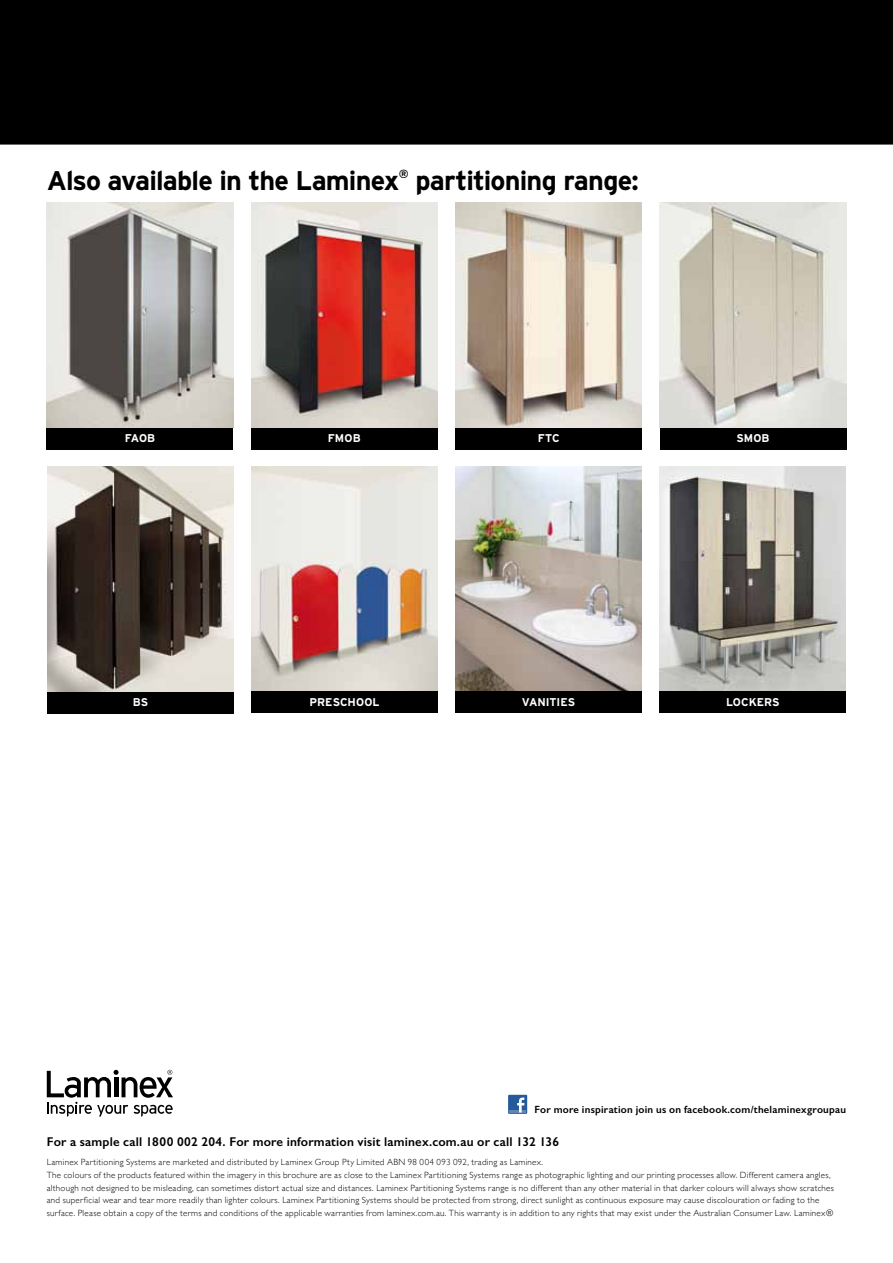
<style>
.page{position:relative;width:893px;height:1263px;background:#fff}
.page>*{position:absolute;margin:0;border:0;box-sizing:border-box;transform-origin:0 0}
.t1{font:700 27px "Interstate";letter-spacing:-.03em;color:#000}
.t2{font:600 12.75px "Gill Sans";letter-spacing:.015em;color:#000}
.t3{font:700 11.85px "Interstate";color:#000}
.t4{font:700 11.25px "Interstate";color:#fff}
.t5{font:600 10.5px "Gill Sans";letter-spacing:.02em;color:#000}
.t6{font:300 9px/12.8px "Gill Sans";letter-spacing:.03em;color:#000}
</style>
<div class="page">
<div style="left:0;top:0;width:893px;height:145px;background:#000"></div>
<svg style="left:508px;top:1095px;width:19px;height:19px"></svg>
<svg style="left:509px;top:1097px;width:17px;height:15px"></svg>
<img style="left:47px;top:203px;width:186px;height:225px">
<div style="left:47px;top:428px;width:186px;height:21px;background:#000"></div>
<img style="left:660px;top:466px;width:186px;height:225px">
<div style="left:660px;top:691px;width:186px;height:22px;background:#000"></div>
<img style="left:251px;top:203px;width:186px;height:225px">
<div style="left:251px;top:428px;width:186px;height:22px;background:#000"></div>
<img style="left:660px;top:203px;width:186px;height:225px">
<div style="left:660px;top:428px;width:186px;height:21px;background:#000"></div>
<img style="left:455px;top:203px;width:187px;height:225px">
<div style="left:455px;top:428px;width:187px;height:22px;background:#000"></div>
<img style="left:47px;top:467px;width:186px;height:225px">
<div style="left:47px;top:692px;width:187px;height:22px;background:#000"></div>
<img style="left:251px;top:466px;width:187px;height:225px">
<div style="left:251px;top:691px;width:187px;height:22px;background:#000"></div>
<svg style="left:47px;top:1070px;width:126px;height:47px"></svg>
<img style="left:455px;top:466px;width:187px;height:225px">
<div style="left:455px;top:691px;width:187px;height:22px;background:#000"></div>
<h1 class="t1" style="left:47px;top:164px;width:354px">Also available in the Laminex</h1>
<h3 class="t3" style="left:399px;top:167px;width:11px">®</h3>
<h1 class="t1" style="left:415px;top:164px;width:225px">partitioning range:</h1>
<p class="t4" style="left:125px;top:431px;width:32px">FAOB</p>
<p class="t4" style="left:328px;top:432px;width:34px">FMOB</p>
<p class="t4" style="left:538px;top:432px;width:23px">FTC</p>
<p class="t4" style="left:736px;top:431px;width:35px">SMOB</p>
<p class="t4" style="left:133px;top:695px;width:17px">BS</p>
<p class="t4" style="left:310px;top:695px;width:9px">presc</p>
<p class="t4" style="left:348px;top:695px;width:17px">hool</p>
<p class="t4" style="left:522px;top:695px;width:15px">vanities</p>
<p class="t4" style="left:726px;top:695px;width:55px">LOCKERS</p>
<p class="t5" style="left:534px;top:1103px;width:313px">For more inspiration join us on facebook.com/thelaminexgroupau</p>
<h2 class="t2" style="left:47px;top:1134px;width:514px">For a sample call 1800 002 204. For more information visit laminex.com.au or call 132 136</h2>
<p class="t6" style="left:47px;top:1155px;width:789px">Laminex Partitioning Systems are marketed and distributed by Laminex Group Pty Limited ABN 98 004 093 092, trading as Laminex.<br>The colours of the products featured within the imagery in this brochure are as close to the Laminex Partitioning Systems range as photographic lighting and our printing processes allow. Different camera angles, although not designed to be misleading, can sometimes distort actual size and distances. Laminex Partitioning Systems range is no different than any other material in that darker colours will always show scratches and superficial wear and tear more readily than lighter colours. Laminex Partitioning Systems should be protected from strong, direct sunlight as continuous exposure may cause discolouration or fading to the surface. Please obtain a copy of the terms and conditions of the applicable warranties from laminex.com.au. This warranty is in addition to any rights that may exist under the Australian Consumer Law. Laminex®</p>
</div>
